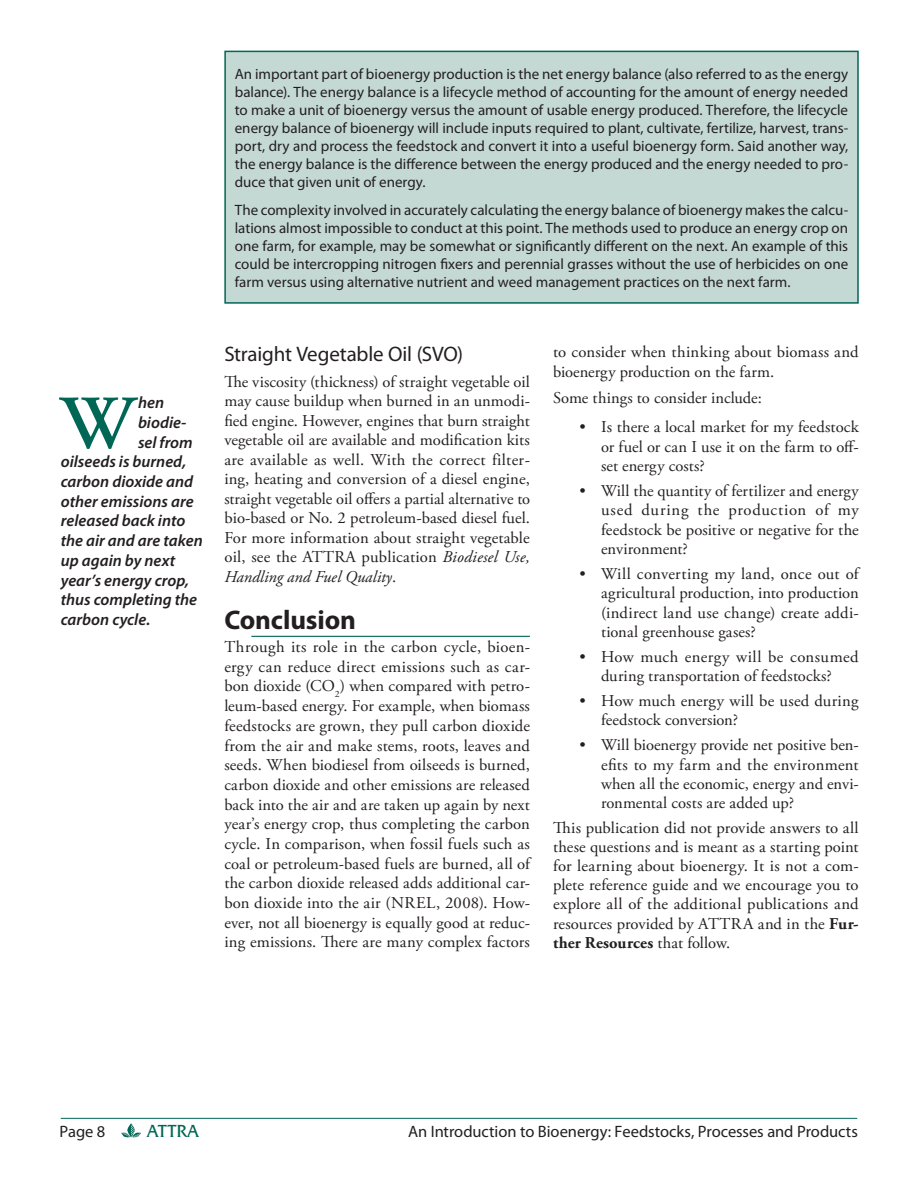
<style>
.page{position:relative;width:918px;height:1188px;background:#fff}
.page>*{position:absolute;margin:0;border:0;box-sizing:border-box;transform-origin:0 0}
.Pull_Quote{font:600 75.9px "Adobe Garamond Pro";color:#006756}
.Heading_level_1{font:700 27px "Myriad Pro";letter-spacing:-.005em;color:#231f20}
.Heading_level_4{font:21px "Myriad Pro";letter-spacing:-.01em;color:#231f20}
.t1{font:18px "Friz Quadrata IT Cby BT";letter-spacing:-.01em;color:#006756}
.Body_Text{font:16.5px/19.6px "Adobe Garamond Pro";letter-spacing:.005em;color:#231f20;text-align:justify}
.Body_text__Bulleted{font:16.5px/19.4px "Adobe Garamond Pro";letter-spacing:.005em;color:#231f20;text-align:justify}
.Pull_Quote-2{font:italic 600 16.5px "Myriad Pro";color:#231f20}
.t2{font:16.5px "Myriad Pro";letter-spacing:-.005em;color:#231f20}
.Boxed_Text{font:15px/18px "Myriad Pro";color:#231f20;text-align:justify}
.s1{font-style:italic}
.s2{font-weight:700}
</style>
<div class="page">
<hr style="left:61px;top:1118px;width:796px;height:1px;background:#006756">
<svg style="left:121px;top:1123px;width:20px;height:15px"></svg>
<hr style="left:251px;top:636px;width:279px;height:1px;background:#006756">
<div style="left:225px;top:51px;width:633px;height:252px;background:#c4d9d4"></div>
<div style="left:224px;top:51px;width:635px;height:253px;border:2px solid #006756"></div>
<p class="Pull_Quote" style="left:61px;top:380px;width:75px">W</p>
<p class="Pull_Quote-2" style="left:138px;top:392px;width:28px">hen</p>
<p class="Pull_Quote-2" style="left:138px;top:412px;width:50px">biodie-</p>
<p class="Pull_Quote-2" style="left:138px;top:432px;width:56px">sel from</p>
<p class="Pull_Quote-2" style="left:61px;top:451px;width:127px">oilseeds is burned,</p>
<p class="Pull_Quote-2" style="left:61px;top:471px;width:134px">carbon dioxide and</p>
<p class="Pull_Quote-2" style="left:61px;top:491px;width:134px">other emissions are</p>
<p class="Pull_Quote-2" style="left:61px;top:510px;width:126px">released back into</p>
<p class="Pull_Quote-2" style="left:61px;top:530px;width:144px">the air and are taken</p>
<p class="Pull_Quote-2" style="left:61px;top:550px;width:116px">up again by next</p>
<p class="Pull_Quote-2" style="left:61px;top:569px;width:130px">year’s energy crop,</p>
<p class="Pull_Quote-2" style="left:61px;top:589px;width:138px">thus completing the</p>
<p class="Pull_Quote-2" style="left:61px;top:609px;width:91px">carbon cycle.</p>
<p class="Boxed_Text" style="left:235px;top:64px;width:615px">An important part of bioenergy production is the net energy balance (also referred to as the energy balance). The energy balance is a lifecycle method of accounting for the amount of energy needed to make a unit of bioenergy versus the amount of usable energy produced. Therefore, the lifecycle energy balance of bioenergy will include inputs required to plant, cultivate, fertilize, harvest, trans&shy;port, dry and process the feedstock and convert it into a useful bioenergy form. Said another way, the energy balance is the difference between the energy produced and the energy needed to pro&shy;duce that given unit of energy.</p>
<p class="Boxed_Text" style="left:235px;top:201px;width:615px">The complexity involved in accurately calculating the energy balance of bioenergy makes the calcu&shy;lations almost impossible to conduct at this point. The methods used to produce an energy crop on one farm, for example, may be somewhat or significantly different on the next. An example of this could be intercropping nitrogen fixers and perennial grasses without the use of herbicides on one farm versus using alternative nutrient and weed management practices on the next farm.</p>
<p class="Heading_level_4" style="left:224px;top:341px;width:240px">Straight Vegetable Oil (SVO)</p>
<p class="Body_Text" style="left:224px;top:372px;width:307px">The viscosity (thickness) of straight vegetable oil may cause buildup when burned in an unmodi&shy;fied engine. However, engines that burn straight vegetable oil are available and modification kits are available as well. With the correct filter&shy;ing, heating and conversion of a diesel engine, straight vegetable oil offers a partial alternative to bio-based or No. 2 petroleum-based diesel fuel.<br>For more information about straight vegetable oil, see the ATTRA publication <span class="s1">Biodiesel Use, Handling and Fuel Quality</span>.</p>
<p class="Heading_level_1" style="left:224px;top:602px;width:133px">Conclusion</p>
<p class="Body_Text" style="left:224px;top:638px;width:307px">Through its role in the carbon cycle, bioen&shy;ergy can reduce direct emissions such as car&shy;bon dioxide (CO<sub>2</sub>) when compared with petro&shy;leum-based energy. For example, when biomass feedstocks are grown, they pull carbon dioxide from the air and make stems, roots, leaves and seeds. When biodiesel from oilseeds is burned, carbon dioxide and other emissions are released back into the air and are taken up again by next year’s energy crop, thus completing the carbon cycle. In comparison, when fossil fuels such as coal or petroleum-based fuels are burned, all of the carbon dioxide released adds additional car&shy;bon dioxide into the air (NREL, 2008). How&shy;ever, not all bioenergy is equally good at reduc&shy;ing emissions. There are many complex factors</p>
<p class="Body_Text" style="left:553px;top:343px;width:307px">to consider when thinking about biomass and bioenergy production on the farm.</p>
<p class="Body_Text" style="left:553px;top:388px;width:210px">Some things to consider include:</p>
<p class="Body_text__Bulleted" style="left:601px;top:418px;width:259px;text-indent:-22px">• Is there a local market for my feedstock or fuel or can I use it on the farm to off&shy;set energy costs?</p>
<p class="Body_text__Bulleted" style="left:601px;top:482px;width:259px;text-indent:-22px">• Will the quantity of fertilizer and energy used during the production of my feedstock be positive or negative for the environment?</p>
<p class="Body_text__Bulleted" style="left:601px;top:565px;width:259px;text-indent:-22px">• Will converting my land, once out of agricultural production, into production (indirect land use change) create addi&shy;tional greenhouse gases?</p>
<p class="Body_text__Bulleted" style="left:580px;top:648px;width:281px;text-align:center">• How much energy will be consumed during transportation of feedstocks?</p>
<p class="Body_text__Bulleted" style="left:601px;top:692px;width:259px;text-indent:-22px">• How much energy will be used during feedstock conversion?</p>
<p class="Body_text__Bulleted" style="left:601px;top:736px;width:259px;text-indent:-22px">• Will bioenergy provide net positive ben&shy;efits to my farm and the environment when all the economic, energy and envi&shy;ronmental costs are added up?</p>
<p class="Body_Text" style="left:553px;top:819px;width:307px;line-height:19.2px">This publication did not provide answers to all these questions and is meant as a starting point for learning about bioenergy. It is not a com&shy;plete reference guide and we encourage you to explore all of the additional publications and resources provided by ATTRA and in the <span class="s2">Fur&shy;ther Resources</span> that follow.</p>
<p class="t2" style="left:60px;top:1122px;width:47px">Page 8</p>
<p class="t1" style="left:147px;top:1120px;width:53px">ATTRA</p>
<p class="t2" style="left:408px;top:1121px;width:451px">An Introduction to Bioenergy: Feedstocks, Processes and Products</p>
</div>
